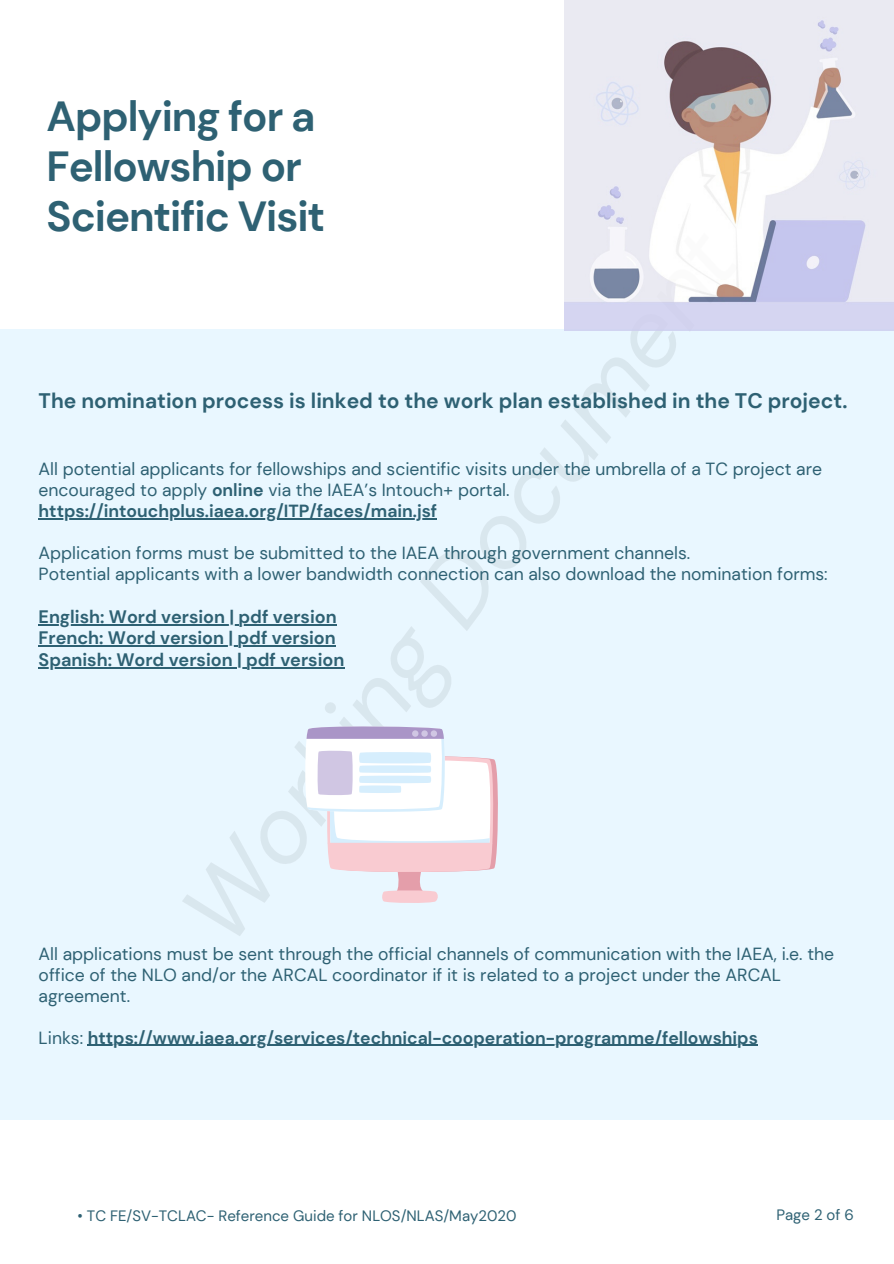
<style>
.page{position:relative;width:894px;height:1264px;background:#fff}
.page>*{position:absolute;margin:0;border:0;box-sizing:border-box;transform-origin:0 0}
.t1{font:700 42px/49.9px "DM Sans";letter-spacing:-.025em;color:#2e6173}
.t2{font:700 21px "DM Sans";color:#2e6173}
.t3{font:700 18px/21.6px "DM Sans";color:#2e6173}
.t4{font:17.55px/21px "DM Sans";color:#2e6173}
.t5{font:700 17.55px "DM Sans";color:#2e6173}
.t6{font:15px "DM Sans";color:#2e6173}
.s1{font-weight:700}
.s2{font-weight:400}
</style>
<div class="page">
<div style="left:0;top:329px;width:893px;height:791px;background:#e9f7ff"></div>
<hr style="left:39px;top:518px;width:398px;height:2px;background:#2e6173">
<hr style="left:39px;top:624px;width:70px;height:1px;background:#2e6173">
<hr style="left:109px;top:624px;width:116px;height:1px;background:#2e6173">
<hr style="left:238px;top:624px;width:99px;height:1px;background:#2e6173">
<hr style="left:39px;top:645px;width:69px;height:2px;background:#2e6173">
<hr style="left:108px;top:645px;width:116px;height:2px;background:#2e6173">
<svg style="left:224px;top:645px;width:13px;height:2px"></svg>
<hr style="left:237px;top:645px;width:99px;height:2px;background:#2e6173">
<hr style="left:39px;top:667px;width:77px;height:1px;background:#2e6173">
<hr style="left:116px;top:667px;width:121px;height:1px;background:#2e6173">
<hr style="left:246px;top:667px;width:98px;height:1px;background:#2e6173">
<hr style="left:88px;top:1044px;width:669px;height:2px;background:#2e6173">
<img style="left:564px;top:0;width:329px;height:330px">
<svg style="left:305px;top:726px;width:193px;height:177px"></svg>
<h1 class="t1" style="left:47px;top:92px;width:280px">Applying for a<br>Fellowship or<br>Scientific Visit</h1>
<p class="t2" style="left:39px;top:387px;width:810px">The nomination process is linked to the work plan established in the TC project.</p>
<p class="t4" style="left:39px;top:459px;width:784px">All potential applicants for fellowships and scientific visits under the umbrella of a TC project are encouraged to apply <span class="s1">online</span> via the IAEA’s Intouch+ portal. <span class="s1">https://intouchplus.iaea.org/ITP/faces/main.jsf</span></p>
<p class="t4" style="left:39px;top:543px;width:790px">Application forms must be submitted to the IAEA through government channels.<br>Potential applicants with a lower bandwidth connection can also download the nomination forms:</p>
<p class="t3" style="left:39px;top:606px;width:307px">English: Word version | pdf version<br>French: Word version | pdf version<br>Spanish: Word version | pdf version</p>
<p class="t4" style="left:39px;top:943px;width:796px">All applications must be sent through the official channels of communication with the IAEA, i.e. the office of the NLO and/or the ARCAL coordinator if it is related to a project under the ARCAL agreement.</p>
<p class="t5" style="left:39px;top:1026px;width:720px"><span class="s2">Links:</span> https://www.iaea.org/services/technical-cooperation-programme/fellowships</p>
<p class="t6" style="left:78px;top:1205px;width:440px">• TC FE/SV-TCLAC- Reference Guide for NLOS/NLAS/May2020</p>
<p class="t6" style="left:776px;top:1204px;width:79px">Page 2 of 6</p>
</div>
